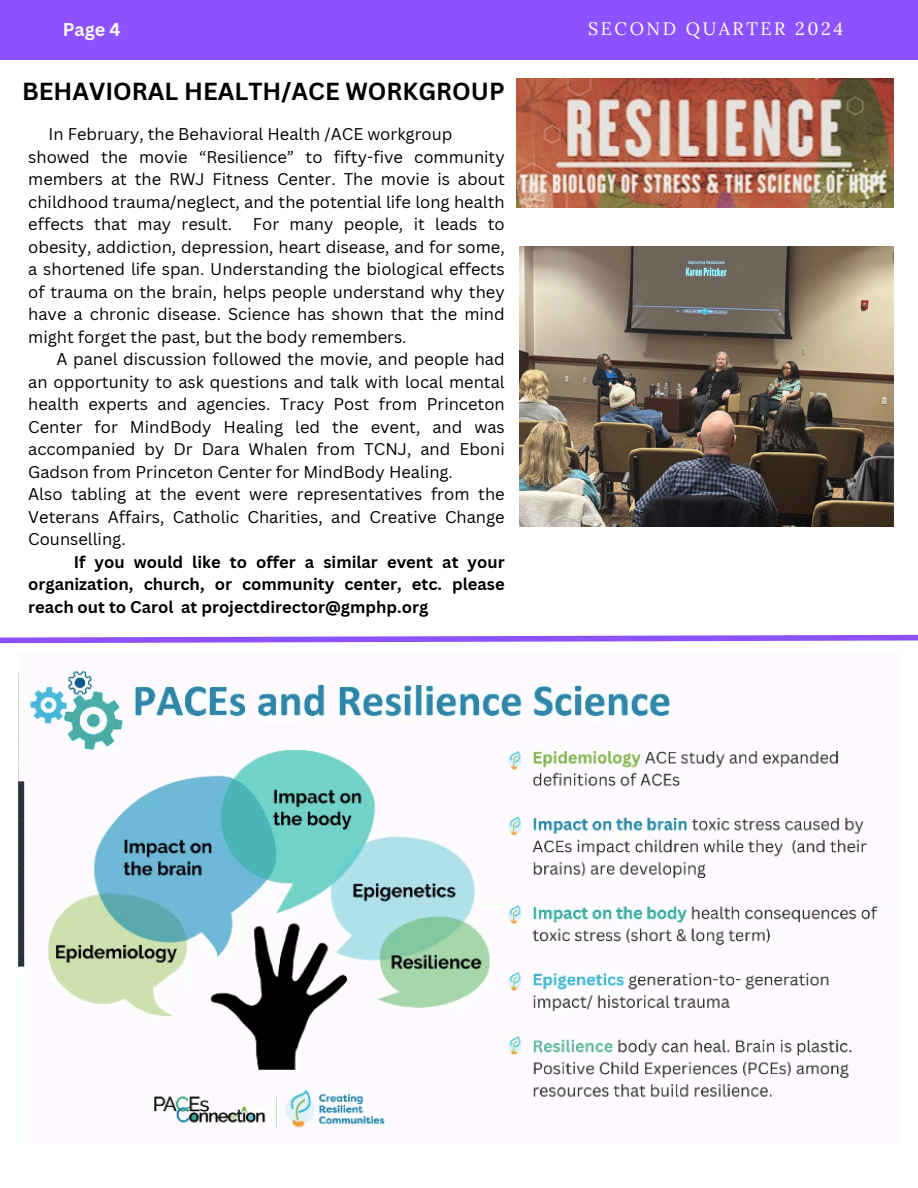
<style>
.page{position:relative;width:918px;height:1188px;background:#fff}
.page>*{position:absolute;margin:0;border:0;box-sizing:border-box;transform-origin:0 0}
.t1{font:700 24px "Canva Sans";color:#000}
.t2{font:18px "Lora";letter-spacing:.14em;color:#fff}
.t3{font:700 18px "Canva Sans";color:#f9f9fb}
.t4{font:16.5px/22.5px "Canva Sans";color:#000;text-align:justify}
.t5{font:700 16.5px/22.5px "Canva Sans";color:#000;text-align:justify}
</style>
<div class="page">
<img style="left:520px;top:246px;width:373px;height:280px">
<svg style="left:0;top:634px;width:918px;height:10px"></svg>
<img style="left:516px;top:78px;width:377px;height:130px">
<div style="left:0;top:0;width:918px;height:60px;background:#8c52ff"></div>
<img style="left:18px;top:670px;width:860px;height:459px">
<p class="t3" style="left:63px;top:17px;width:59px">Page 4</p>
<p class="t2" style="left:588px;top:17px;width:256px">SECOND QUARTER 2024</p>
<p class="t1" style="left:22px;top:75px;width:484px">BEHAVIORAL HEALTH/ACE WORKGROUP</p>
<h1 class="t4" style="left:48px;top:122px;width:406px">In February, the Behavioral Health /ACE workgroup</h1>
<p class="t4" style="left:28px;top:145px;width:478px">showed the movie “Resilience” to fifty-five community members at the RWJ Fitness Center. The movie is about childhood trauma/neglect, and the potential life long health effects that may result.</p>
<p class="t4" style="left:28px;top:212px;width:478px;text-indent:225px">For many people, it leads to obesity, addiction, depression, heart disease, and for some, a shortened life span. Understanding the biological effects of trauma on the brain, helps people understand why they have a chronic disease. Science has shown that the mind might forget the past, but the body remembers.</p>
<p class="t4" style="left:28px;top:347px;width:478px;text-indent:28px">A panel discussion followed the movie, and people had an opportunity to ask questions and talk with local mental health experts and agencies. Tracy Post from Princeton Center for MindBody Healing led the event, and was accompanied by Dr Dara Whalen from TCNJ, and Eboni Gadson from Princeton Center for MindBody Healing.</p>
<p class="t4" style="left:28px;top:482px;width:478px">Also tabling at the event were representatives from the Veterans Affairs, Catholic Charities, and Creative Change Counselling.</p>
<p class="t5" style="left:28px;top:550px;width:478px;text-indent:45px">If you would like to offer a similar event at your organization, church, or community center, etc. please reach out to Carol at projectdirector@gmphp.org</p>
</div>
